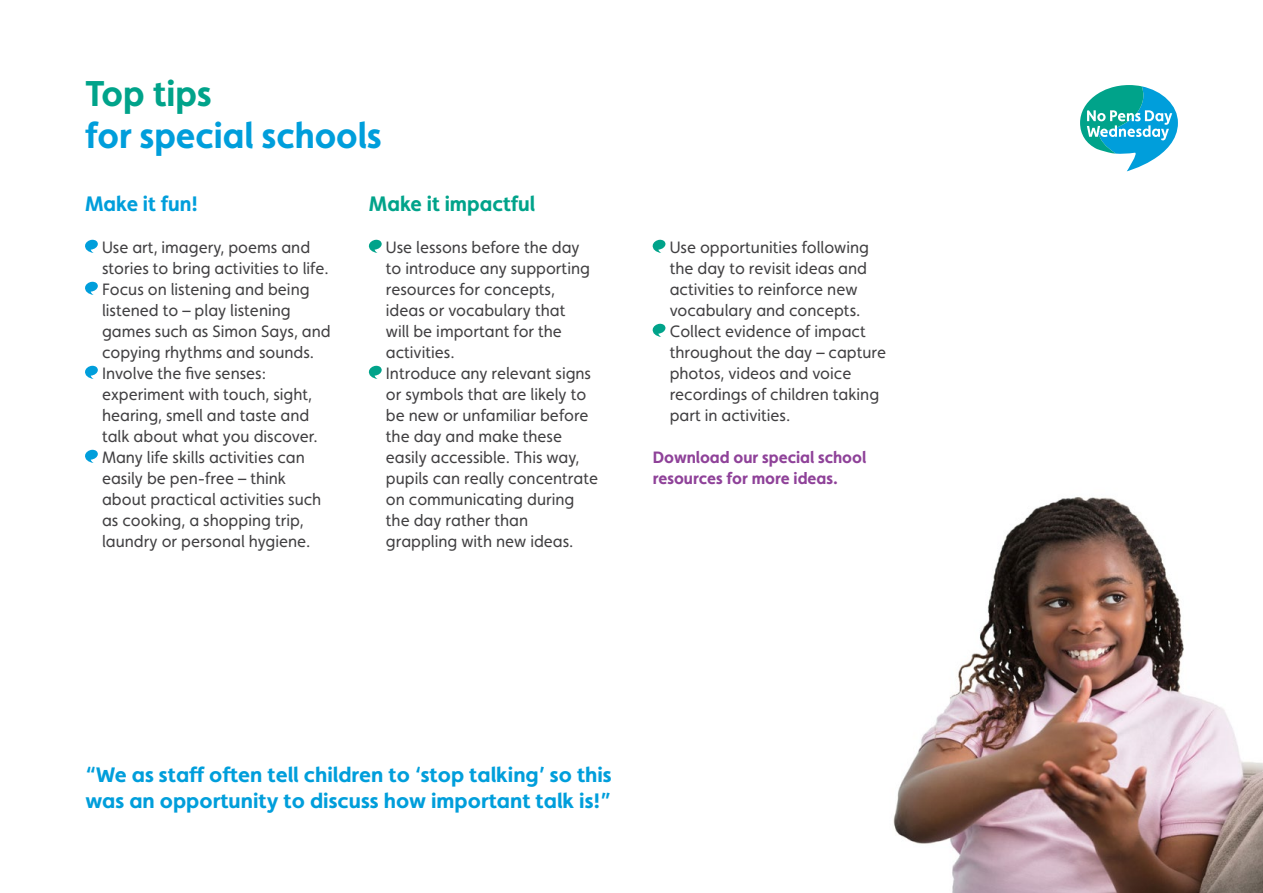
<style>
.page{position:relative;width:1263px;height:893px;background:#fff}
.page>*{position:absolute;margin:0;border:0;box-sizing:border-box;transform-origin:0 0}
.t1{font:700 36px "Faricy New";color:#009edb}
.t2{font:700 36px "Faricy New";color:#00a38a}
.t3{font:700 21px/25.5px "Faricy New";color:#009edb;scale:1.05 1}
.t4{font:700 21px "Faricy New";color:#00a38a}
.t5{font:700 21px "Faricy New";color:#009edb}
.t6{font:16.5px/21px "Faricy New";color:#414042}
.t7{font:700 16.5px/21px "Faricy New";color:#8f4299}
</style>
<div class="page">
<svg style="left:85px;top:239px;width:13px;height:14px"></svg>
<svg style="left:85px;top:281px;width:13px;height:14px"></svg>
<svg style="left:85px;top:365px;width:13px;height:14px"></svg>
<svg style="left:85px;top:449px;width:13px;height:14px"></svg>
<svg style="left:368px;top:239px;width:14px;height:14px"></svg>
<svg style="left:368px;top:365px;width:14px;height:14px"></svg>
<svg style="left:652px;top:239px;width:14px;height:14px"></svg>
<svg style="left:652px;top:323px;width:14px;height:14px"></svg>
<svg style="left:1080px;top:85px;width:98px;height:86px"></svg>
<img style="left:893px;top:497px;width:370px;height:396px">
<h1 class="t2" style="left:85px;top:72px;width:128px">Top tips</h1>
<h1 class="t1" style="left:85px;top:114px;width:298px">for special schools</h1>
<p class="t5" style="left:85px;top:191px;width:114px">Make it fun!</p>
<p class="t6" style="left:102px;top:237px;width:230px">Use art, imagery, poems and stories to bring activities to life.<br>Focus on listening and being listened to – play listening games such as Simon Says, and copying rhythms and sounds.<br>Involve the five senses: experiment with touch, sight, hearing, smell and taste and talk about what you discover.<br>Many life skills activities can easily be pen-free – think about practical activities such as cooking, a shopping trip, laundry or personal hygiene.</p>
<p class="t4" style="left:369px;top:191px;width:168px">Make it impactful</p>
<p class="t6" style="left:386px;top:237px;width:214px">Use lessons before the day to introduce any supporting resources for concepts,<br>ideas or vocabulary that<br>will be important for the activities.<br>Introduce any relevant signs or symbols that are likely to be new or unfamiliar before the day and make these easily accessible. This way, pupils can really concentrate on communicating during the day rather than grappling with new ideas.</p>
<p class="t6" style="left:670px;top:237px;width:218px">Use opportunities following the day to revisit ideas and activities to reinforce new vocabulary and concepts.<br>Collect evidence of impact throughout the day – capture photos, videos and voice recordings of children taking part in activities.</p>
<p class="t7" style="left:653px;top:447px;width:215px">Download our special school resources for more ideas.</p>
<p class="t3" style="left:85px;top:762px;width:503px">“We as staff often tell children to ‘stop talking’ so this was an opportunity to discuss how important talk is!”</p>
</div>
